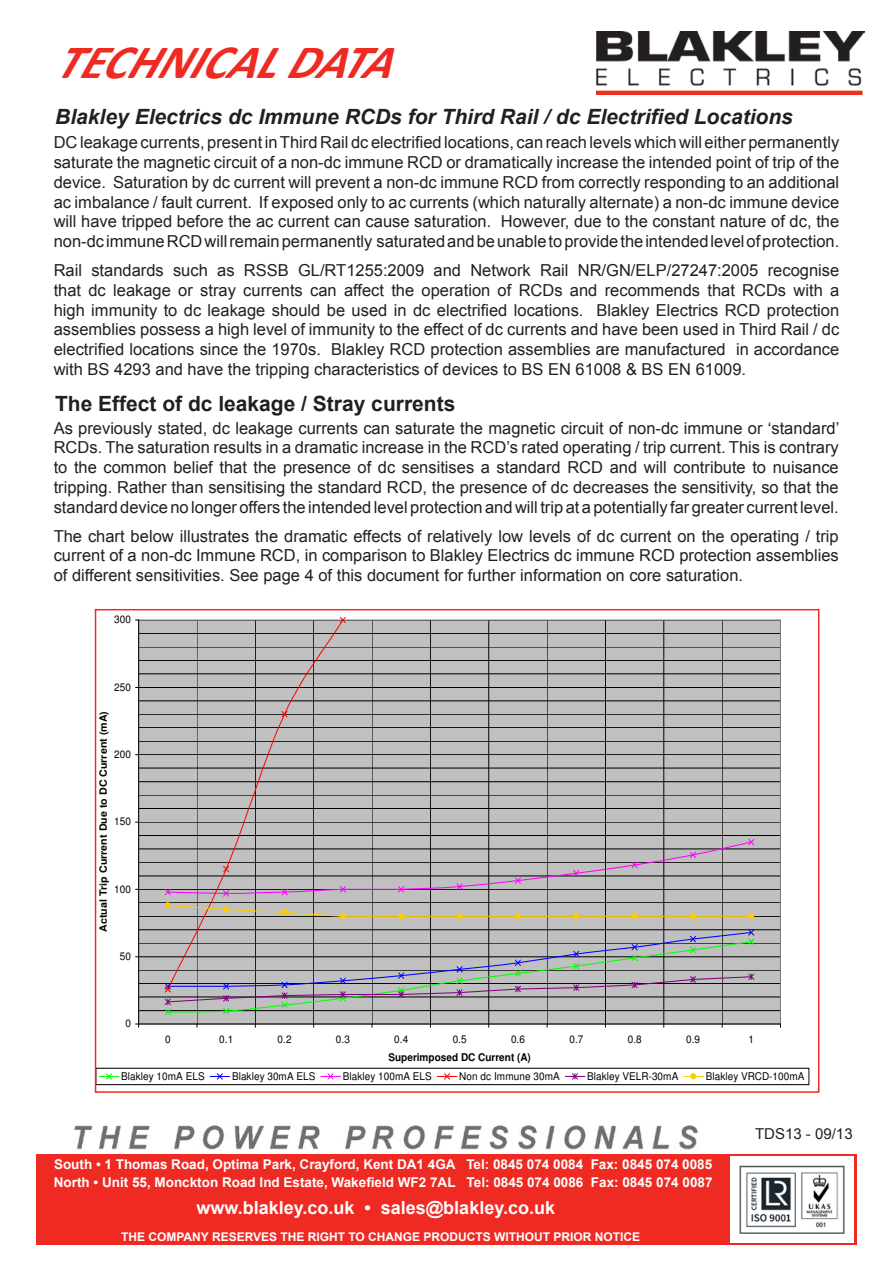
<style>
.page{position:relative;width:893px;height:1263px;background:#fff}
.page>*{position:absolute;margin:0;border:0;box-sizing:border-box;transform-origin:0 0}
.t1{font:italic 700 48px "Calibri";color:#ee2a23}
.t2{font:italic 700 21px "Arial";color:#231f20}
.t3{font:700 21px "Arial";color:#231f20}
.t4{font:700 18px "Arial";color:#fff}
.t5{font:16.5px/19.8px "Arial";color:#231f20;text-align:justify}
.t6{font:15px "Arial";color:#231f20}
.t7{font:700 13.5px/18px "Arial";color:#fff}
.t8{font:700 12.6px/16px "Helvetica";color:#000;text-align:center;scale:.94 1}
.t9{font:700 12px "Arial";color:#fff}
.t10{font:10.65px "Helvetica";letter-spacing:.01em;color:#000;scale:.94 1}
.t11{font:700 10.65px "Helvetica";letter-spacing:.005em;color:#000;scale:.94 1}
.t12{font:700 10.05px "Helvetica";letter-spacing:.005em;color:#000;scale:1.07 1}
</style>
<div class="page">
<img style="left:596px;top:32px;width:269px;height:62px">
<div style="left:36px;top:1154px;width:821px;height:91px;background:#ee2a23"></div>
<img style="left:74px;top:1125px;width:624px;height:25px">
<div style="left:139px;top:620px;width:641px;height:404px;background:#c0c0c0"></div>
<hr style="left:139px;top:1010px;width:641px;height:1px;background:#000">
<hr style="left:139px;top:997px;width:641px;height:1px;background:#000">
<hr style="left:139px;top:983px;width:641px;height:1px;background:#000">
<hr style="left:139px;top:970px;width:641px;height:1px;background:#000">
<hr style="left:139px;top:943px;width:641px;height:1px;background:#000">
<hr style="left:139px;top:929px;width:641px;height:1px;background:#000">
<hr style="left:139px;top:916px;width:641px;height:1px;background:#000">
<hr style="left:139px;top:903px;width:641px;height:1px;background:#000">
<hr style="left:139px;top:876px;width:641px;height:1px;background:#000">
<hr style="left:139px;top:862px;width:641px;height:1px;background:#000">
<hr style="left:139px;top:849px;width:641px;height:1px;background:#000">
<hr style="left:139px;top:835px;width:641px;height:1px;background:#000">
<hr style="left:139px;top:808px;width:641px;height:1px;background:#000">
<hr style="left:139px;top:795px;width:641px;height:1px;background:#000">
<hr style="left:139px;top:781px;width:641px;height:1px;background:#000">
<hr style="left:139px;top:768px;width:641px;height:1px;background:#000">
<hr style="left:139px;top:741px;width:641px;height:1px;background:#000">
<hr style="left:139px;top:728px;width:641px;height:1px;background:#000">
<hr style="left:139px;top:714px;width:641px;height:1px;background:#000">
<hr style="left:139px;top:701px;width:641px;height:1px;background:#000">
<hr style="left:139px;top:674px;width:641px;height:1px;background:#000">
<hr style="left:139px;top:660px;width:641px;height:1px;background:#000">
<hr style="left:139px;top:647px;width:641px;height:1px;background:#000">
<hr style="left:139px;top:633px;width:641px;height:1px;background:#000">
<hr style="left:139px;top:957px;width:641px;height:1px;background:#000">
<hr style="left:139px;top:889px;width:641px;height:1px;background:#000">
<hr style="left:139px;top:822px;width:641px;height:1px;background:#000">
<hr style="left:139px;top:755px;width:641px;height:1px;background:#000">
<hr style="left:139px;top:687px;width:641px;height:1px;background:#000">
<hr style="left:197px;top:620px;width:1px;height:404px;background:#000">
<hr style="left:255px;top:620px;width:1px;height:404px;background:#000">
<hr style="left:314px;top:620px;width:1px;height:404px;background:#000">
<hr style="left:372px;top:620px;width:1px;height:404px;background:#000">
<hr style="left:430px;top:620px;width:1px;height:404px;background:#000">
<hr style="left:489px;top:620px;width:1px;height:404px;background:#000">
<hr style="left:547px;top:620px;width:1px;height:404px;background:#000">
<hr style="left:605px;top:620px;width:1px;height:404px;background:#000">
<hr style="left:664px;top:620px;width:1px;height:404px;background:#000">
<hr style="left:722px;top:620px;width:1px;height:404px;background:#000">
<hr style="left:138px;top:620px;width:1px;height:404px;background:#000">
<hr style="left:139px;top:1024px;width:641px;height:1px;background:#000">
<svg style="left:164px;top:617px;width:591px;height:399px"></svg>
<div style="left:96px;top:1068px;width:713px;height:17px;border:1px solid #000"></div>
<svg style="left:99px;top:1073px;width:20px;height:7px"></svg>
<svg style="left:210px;top:1073px;width:20px;height:7px"></svg>
<svg style="left:321px;top:1073px;width:20px;height:7px"></svg>
<svg style="left:437px;top:1073px;width:20px;height:7px"></svg>
<svg style="left:565px;top:1073px;width:20px;height:7px"></svg>
<svg style="left:684px;top:1073px;width:19px;height:6px"></svg>
<div style="left:95px;top:609px;width:724px;height:484px;border:2px solid #ee2a23"></div>
<img style="left:730px;top:1157px;width:123px;height:86px">
<p class="t1" style="left:55px;top:31px;width:359px">TECHNICALDATA</p>
<p class="t2" style="left:55px;top:102px;width:739px">Blakley Electrics dc Immune RCDs for Third Rail / dc Electrified Locations</p>
<p class="t5" style="left:54px;top:133px;width:787px">DC leakage currents, present in Third Rail dc electrified locations, can reach levels which will either permanently saturate the magnetic circuit of a non-dc immune RCD or dramatically increase the intended point of trip of the device. Saturation by dc current will prevent a non-dc immune RCD from correctly responding to an additional ac imbalance / fault current. If exposed only to ac currents (which naturally alternate) a non-dc immune device will have tripped before the ac current can cause saturation. However, due to the constant nature of dc, the non-dc immune RCD will remain permanently saturated and be unable to provide the intended level of protection.</p>
<p class="t5" style="left:54px;top:260px;width:787px">Rail standards such as RSSB GL/RT1255:2009 and Network Rail NR/GN/ELP/27247:2005 recognise that dc leakage or stray currents can affect the operation of RCDs and recommends that RCDs with a high immunity to dc leakage should be used in dc electrified locations. Blakley Electrics RCD protection assemblies possess a high level of immunity to the effect of dc currents and have been used in Third Rail / dc electrified locations since the 1970s. Blakley RCD protection assemblies are manufactured in accordance with BS 4293 and have the tripping characteristics of devices to BS EN 61008 &amp; BS EN 61009.</p>
<p class="t3" style="left:55px;top:390px;width:402px">The Effect of dc leakage / Stray currents</p>
<p class="t5" style="left:54px;top:418px;width:787px">As previously stated, dc leakage currents can saturate the magnetic circuit of non-dc immune or ‘standard’ RCDs. The saturation results in a dramatic increase in the RCD’s rated operating / trip current. This is contrary to the common belief that the presence of dc sensitises a standard RCD and will contribute to nuisance tripping. Rather than sensitising the standard RCD, the presence of dc decreases the sensitivity, so that the standard device no longer offers the intended level protection and will trip at a potentially far greater current level.</p>
<p class="t5" style="left:54px;top:526px;width:787px">The chart below illustrates the dramatic effects of relatively low levels of dc current on the operating / trip current of a non-dc Immune RCD, in comparison to Blakley Electrics dc immune RCD protection assemblies of different sensitivities. See page 4 of this document for further information on core saturation.</p>
<p class="t8" style="left:291px;top:522px;width:337px">The Effect of DC Current on a BSEN 61008 RCD and the<br>Blakley Electrics Range of Earth Leakage Sensors.</p>
<p class="t10" style="left:114px;top:615px;width:19px">300</p>
<p class="t10" style="left:114px;top:683px;width:19px">250</p>
<p class="t12" style="left:99px;top:932px;width:208px;rotate:-90deg">Actual Trip Current Due to DC Current (mA)</p>
<p class="t10" style="left:114px;top:750px;width:19px">200</p>
<p class="t10" style="left:114px;top:817px;width:19px">150</p>
<p class="t10" style="left:114px;top:885px;width:19px">100</p>
<p class="t10" style="left:120px;top:952px;width:13px">50</p>
<p class="t10" style="left:125px;top:1019px;width:7px">0</p>
<p class="t10" style="left:165px;top:1035px;width:7px">0</p>
<p class="t10" style="left:219px;top:1035px;width:16px">0.1</p>
<p class="t10" style="left:278px;top:1035px;width:16px">0.2</p>
<p class="t10" style="left:336px;top:1035px;width:16px">0.3</p>
<p class="t10" style="left:394px;top:1035px;width:16px">0.4</p>
<p class="t10" style="left:453px;top:1035px;width:16px">0.5</p>
<p class="t10" style="left:511px;top:1035px;width:16px">0.6</p>
<p class="t10" style="left:569px;top:1035px;width:16px">0.7</p>
<p class="t10" style="left:628px;top:1035px;width:16px">0.8</p>
<p class="t10" style="left:686px;top:1035px;width:16px">0.9</p>
<p class="t10" style="left:748px;top:1035px;width:7px">1</p>
<p class="t11" style="left:388px;top:1053px;width:153px">Superimposed DC Current (A)</p>
<p class="t10" style="left:121px;top:1072px;width:90px">Blakley 10mA ELS</p>
<p class="t10" style="left:232px;top:1072px;width:90px">Blakley 30mA ELS</p>
<p class="t10" style="left:343px;top:1072px;width:96px">Blakley 100mA ELS</p>
<p class="t10" style="left:459px;top:1072px;width:108px">Non dc Immune 30mA</p>
<p class="t10" style="left:587px;top:1072px;width:98px">Blakley VELR-30mA</p>
<p class="t10" style="left:706px;top:1072px;width:107px">Blakley VRCD-100mA</p>
<p class="t7" style="left:54px;top:1156px;width:660px">South • 1 Thomas Road, Optima Park, Crayford, Kent DA1 4GA Tel: 0845 074 0084 Fax: 0845 074 0085<br>North • Unit 55, Monckton Road Ind Estate, Wakefield WF2 7AL Tel: 0845 074 0086 Fax: 0845 074 0087</p>
<p class="t4" style="left:196px;top:1196px;width:360px">www.blakley.co.uk • sales@blakley.co.uk</p>
<p class="t9" style="left:121px;top:1228px;width:521px">THE COMPANY RESERVES THE RIGHT TO CHANGE PRODUCTS WITHOUT PRIOR NOTICE</p>
<p class="t6" style="left:755px;top:1124px;width:99px">TDS13 - 09/13</p>
</div>
